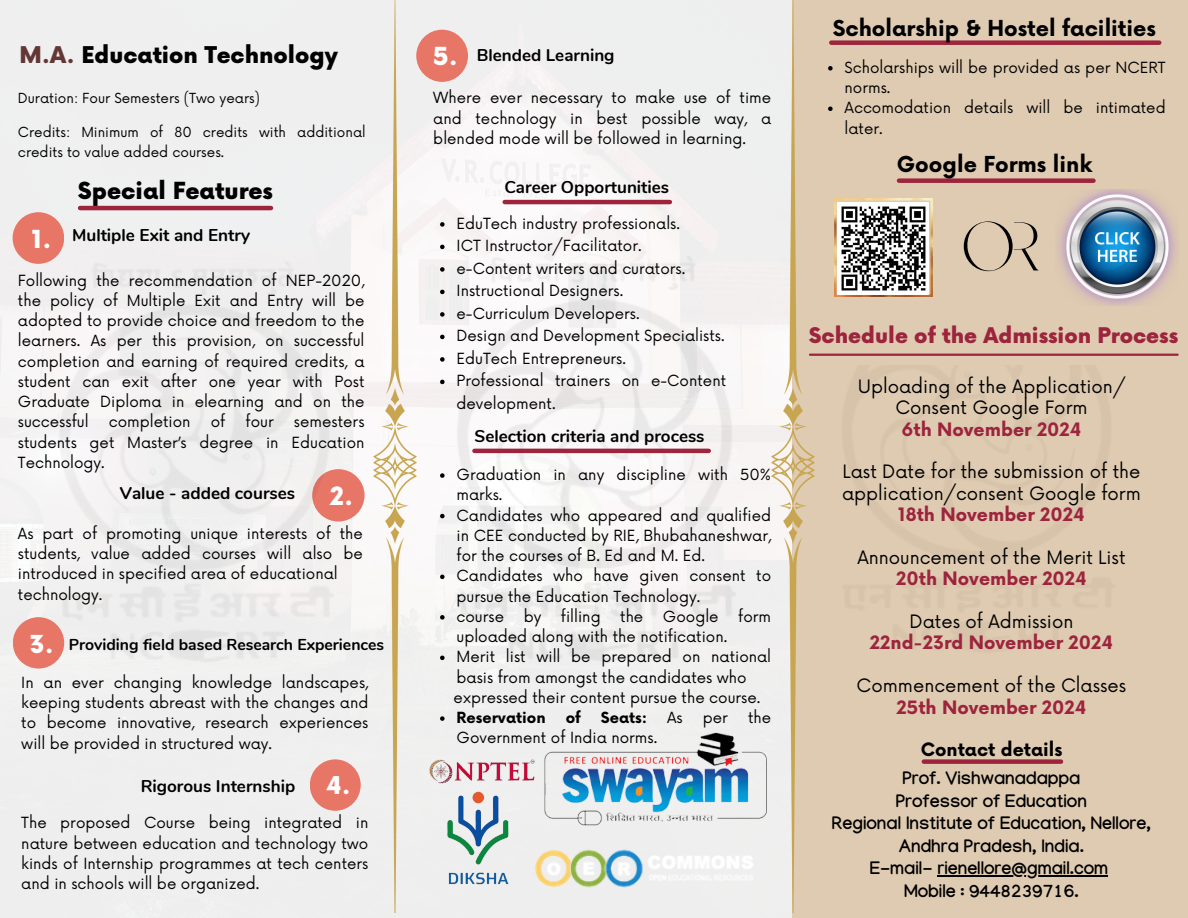
<style>
.page{position:relative;width:1188px;height:918px;background:#fff}
.page>*{position:absolute;margin:0;border:0;box-sizing:border-box;transform-origin:0 0}
.t1{font:900 24.6px "Now";color:#fff}
.t2{font:900 24.3px "Now";color:#fff}
.t3{font:900 24.15px "Now";color:#fff}
.t4{font:900 23.85px "Now";color:#fff}
.t5{font:900 22.95px "Now";color:#000}
.t6{font:900 22.5px "Now";color:#000}
.t7{font:700 21.45px "Now";color:#000}
.t8{font:900 21px "Now";color:#9d243d}
.t9{font:18px/21.3px "Now";color:#000;text-align:center}
.t10{font:700 18px/22.5px "Manjari";color:#000;text-align:center}
.t11{font:700 18px/21.3px "Now";color:#9d243d;text-align:center}
.t12{font:700 18px "Now";color:#000}
.t13{font:700 17.1px "Nunito";color:#000}
.t14{font:700 16.95px "Nunito";color:#000}
.t15{font:700 15.75px "Nunito";color:#000}
.t16{font:15px/20.2px "Now";color:#000;text-align:justify}
.t17{font:700 15px "Now";color:#000}
.t18{font:13.5px/20.2px "Now";color:#000}
.s1{color:#653636}
.s2{font-weight:700;color:#9d243d}
.s3{font-weight:400;color:#000}
</style>
<div class="page">
<img style="left:0;top:0;width:792px;height:918px">
<div style="left:792px;top:0;width:396px;height:918px;background:#dfcbb1"></div>
<hr style="left:810px;top:354px;width:368px;height:2px;background:#9d243d">
<div style="left:13px;top:212px;width:51px;height:52px;background:#e87667;border-radius:50%"></div>
<div style="left:831px;top:40px;width:328px;height:5px;background:#9d243d"></div>
<img style="left:416px;top:244px;width:351px;height:431px">
<img style="left:20px;top:246px;width:345px;height:431px">
<div style="left:13px;top:617px;width:51px;height:52px;background:#e87667;border-radius:50%"></div>
<img style="left:374px;top:0;width:42px;height:912px">
<div style="left:310px;top:759px;width:51px;height:52px;background:#e87667;border-radius:50%"></div>
<div style="left:416px;top:30px;width:52px;height:52px;background:#e87667;border-radius:50%"></div>
<img style="left:771px;top:0;width:43px;height:912px">
<div style="left:899px;top:178px;width:195px;height:5px;background:#9d243d"></div>
<img style="left:834px;top:199px;width:98px;height:98px">
<img style="left:838px;top:202px;width:91px;height:92px">
<svg style="left:964px;top:221px;width:75px;height:51px"></svg>
<img style="left:1059px;top:190px;width:117px;height:116px">
<img style="left:1071px;top:200px;width:93px;height:93px">
<hr style="left:80px;top:206px;width:191px;height:4px;background:#9d243d">
<hr style="left:505px;top:200px;width:165px;height:4px;background:#9d243d">
<hr style="left:938px;top:876px;width:170px;height:1px;background:#000">
<svg style="left:828px;top:66px;width:5px;height:5px"></svg>
<svg style="left:828px;top:107px;width:5px;height:4px"></svg>
<svg style="left:440px;top:222px;width:5px;height:5px"></svg>
<svg style="left:440px;top:245px;width:5px;height:4px"></svg>
<svg style="left:440px;top:267px;width:5px;height:5px"></svg>
<svg style="left:440px;top:290px;width:5px;height:4px"></svg>
<svg style="left:440px;top:312px;width:5px;height:5px"></svg>
<svg style="left:440px;top:335px;width:5px;height:4px"></svg>
<svg style="left:440px;top:357px;width:5px;height:5px"></svg>
<svg style="left:440px;top:380px;width:5px;height:4px"></svg>
<hr style="left:474px;top:449px;width:235px;height:4px;background:#9d243d">
<svg style="left:440px;top:473px;width:5px;height:5px"></svg>
<svg style="left:440px;top:514px;width:5px;height:4px"></svg>
<svg style="left:440px;top:575px;width:5px;height:4px"></svg>
<svg style="left:440px;top:615px;width:5px;height:5px"></svg>
<svg style="left:440px;top:656px;width:5px;height:4px"></svg>
<svg style="left:440px;top:716px;width:5px;height:5px"></svg>
<img style="left:429px;top:759px;width:108px;height:24px">
<img style="left:542px;top:733px;width:225px;height:92px">
<img style="left:436px;top:788px;width:85px;height:102px">
<img style="left:523px;top:845px;width:243px;height:48px">
<div style="left:924px;top:759px;width:137px;height:5px;background:#9d243d"></div>
<h4 class="t6" style="left:20px;top:42px;width:320px"><span class="s1">M.A.</span> Education Technology</h4>
<h4 class="t18" style="left:18px;top:89px;width:243px">Duration: Four Semesters (Two years)</h4>
<p class="t18" style="left:18px;top:123px;width:349px">Credits: Minimum of 80 credits with additional credits to value added courses.</p>
<p class="t3" style="left:32px;top:226px;width:21px">1.</p>
<h4 class="t5" style="left:78px;top:179px;width:197px">Special Features</h4>
<p class="t13" style="left:72px;top:224px;width:180px">Multiple Exit and Entry</p>
<p class="t16" style="left:18px;top:271px;width:348px">Following the recommendation of NEP-2020, the policy of Multiple Exit and Entry will be adopted to provide choice and freedom to the learners. As per this provision, on successful completion and earning of required credits, a student can exit after one year with Post Graduate Diploma in elearning and on the successful</p>
<p class="t16" style="left:109px;top:413px;width:83px">completion</p>
<p class="t16" style="left:211px;top:413px;width:16px">of</p>
<p class="t16" style="left:246px;top:413px;width:30px">four</p>
<p class="t16" style="left:18px;top:413px;width:348px;text-indent:276px">semesters students get Master’s degree in Education Technology.</p>
<p class="t13" style="left:120px;top:482px;width:177px">Value - added courses</p>
<p class="t1" style="left:330px;top:483px;width:24px">2.</p>
<p class="t16" style="left:18px;top:524px;width:347px">As part of promoting unique interests of the students, value added courses will also be introduced in specified area of educational</p>
<h4 class="t16" style="left:18px;top:585px;width:86px">technology.</h4>
<h2 class="t3" style="left:30px;top:631px;width:25px">3.</h2>
<p class="t15" style="left:69px;top:634px;width:317px">Providing field based Research Experiences</p>
<p class="t16" style="left:21px;top:673px;width:349px">In an ever changing knowledge landscapes, keeping students abreast with the changes and to become innovative, research experiences will be provided in structured way.</p>
<p class="t14" style="left:141px;top:775px;width:156px">Rigorous Internship</p>
<p class="t4" style="left:326px;top:773px;width:26px">4.</p>
<p class="t16" style="left:21px;top:814px;width:349px">The proposed Course being integrated in nature between education and technology two kinds of Internship programmes at tech centers and in schools will be organized.</p>
<p class="t2" style="left:433px;top:43px;width:26px">5.</p>
<p class="t14" style="left:477px;top:43px;width:139px">Blended Learning</p>
<h1 class="t16" style="left:433px;top:89px;width:339px">Where ever necessary to make use of time and technology in best possible way, a blended mode will be followed in learning.</h1>
<p class="t14" style="left:504px;top:175px;width:166px">Career Opportunities</p>
<p class="t16" style="left:457px;top:214px;width:225px">EduTech industry professionals.</p>
<p class="t16" style="left:457px;top:237px;width:187px">ICT Instructor/Facilitator.</p>
<p class="t16" style="left:457px;top:259px;width:230px">e-Content writers and curators.</p>
<p class="t16" style="left:457px;top:282px;width:168px">Instructional Designers.</p>
<p class="t16" style="left:457px;top:304px;width:185px">e-Curriculum Developers.</p>
<p class="t16" style="left:457px;top:327px;width:270px">Design and Development Specialists.</p>
<p class="t16" style="left:457px;top:349px;width:171px">EduTech Entrepreneurs.</p>
<p class="t16" style="left:457px;top:371px;width:271px;line-height:22.5px">Professional trainers on e-Content development.</p>
<p class="t14" style="left:475px;top:425px;width:231px">Selection criteria and process</p>
<p class="t16" style="left:457px;top:465px;width:316px">Graduation in any discipline with 50% marks.</p>
<h3 class="t16" style="left:457px;top:506px;width:316px">Candidates who appeared and qualified in CEE conducted by RIE, Bhubahaneshwar, for the courses of B. Ed and M. Ed.</h3>
<p class="t16" style="left:457px;top:567px;width:316px">Candidates who have given consent to pursue the Education Technology.</p>
<p class="t16" style="left:457px;top:607px;width:49px">course</p>
<p class="t16" style="left:524px;top:607px;width:19px">by</p>
<p class="t16" style="left:561px;top:607px;width:41px">filling</p>
<p class="t16" style="left:620px;top:607px;width:25px">the</p>
<p class="t16" style="left:663px;top:607px;width:57px">Google</p>
<p class="t16" style="left:738px;top:607px;width:34px">form</p>
<p class="t16" style="left:457px;top:627px;width:272px">uploaded along with the notification.</p>
<h3 class="t16" style="left:457px;top:648px;width:316px">Merit list will be prepared on national basis from amongst the candidates who</h3>
<p class="t16" style="left:454px;top:688px;width:308px">expressed their content pursue the course.</p>
<p class="t17" style="left:457px;top:710px;width:91px">Reservation</p>
<p class="t17" style="left:566px;top:710px;width:17px">of</p>
<p class="t17" style="left:601px;top:710px;width:48px">Seats:</p>
<p class="t16" style="left:667px;top:708px;width:17px">As</p>
<p class="t16" style="left:703px;top:708px;width:27px">per</p>
<p class="t16" style="left:748px;top:708px;width:25px">the</p>
<p class="t16" style="left:457px;top:729px;width:202px">Government of India norms.</p>
<p class="t7" style="left:833px;top:17px;width:325px">Scholarship &amp; Hostel facilities</p>
<p class="t16" style="left:845px;top:58px;width:323px">Scholarships will be provided as per NCERT norms.</p>
<p class="t16" style="left:845px;top:98px;width:323px">Accomodation details will be intimated later.</p>
<p class="t7" style="left:897px;top:152px;width:197px">Google Forms link</p>
<h4 class="t8" style="left:809px;top:324px;width:371px">Schedule of the Admission Process</h4>
<p class="t9" style="left:858px;top:377px;width:269px">Uploading of the Application/<br>Consent Google Form<br><span class="s2">6th November 2024</span></p>
<h1 class="t9" style="left:842px;top:462px;width:300px">Last Date for the submission of the application/consent Google form<br><span class="s2">18th November 2024</span></h1>
<h6 class="t9" style="left:857px;top:548px;width:270px">Announcement of the Merit List<br><span class="s2">20th November 2024</span></h6>
<p class="t11" style="left:870px;top:612px;width:245px"><span class="s3">Dates of Admission<br></span>22nd-23rd November 2024</p>
<h1 class="t9" style="left:857px;top:676px;width:271px">Commencement of the Classes<br><span class="s2">25th November 2024</span></h1>
<h4 class="t12" style="left:921px;top:740px;width:143px">Contact details</h4>
<p class="t10" style="left:832px;top:771px;width:320px">Prof. Vishwanadappa<br>Professor of Education<br>Regional Institute of Education, Nellore,<br>Andhra Pradesh, India.<br>E-mail- rienellore@gmail.com</p>
<h1 class="t10" style="left:904px;top:883px;width:176px">Mobile : 9448239716.</h1>
</div>
